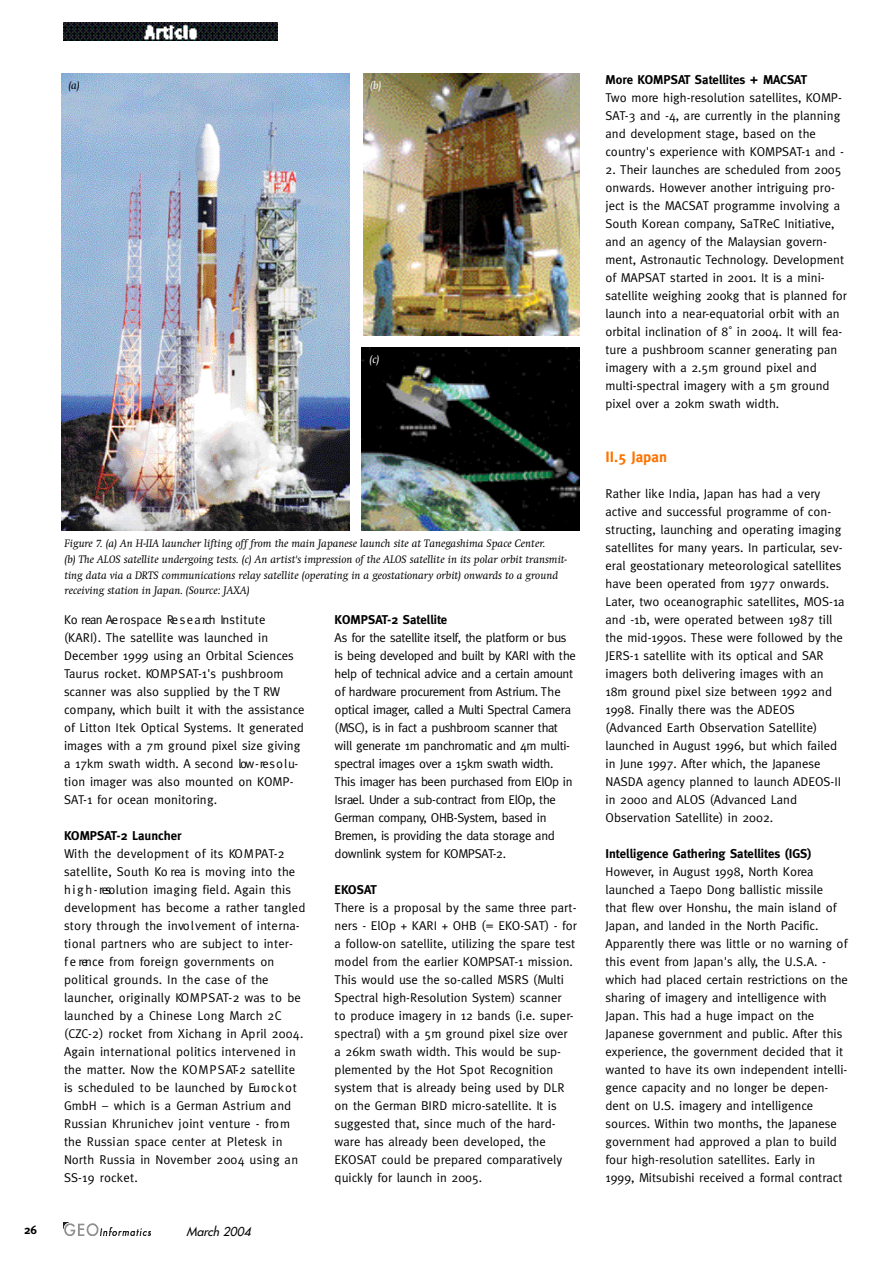
<style>
.page{position:relative;width:893px;height:1263px;background:#fff}
.page>*{position:absolute;margin:0;border:0;box-sizing:border-box;transform-origin:0 0}
.t1{font:700 15px "Meta";color:#fc7300}
.t2{font:12.75px/18px "Meta";color:#000}
.t3{font:12.75px/18px "Meta";letter-spacing:-.025em;color:#000}
.t4{font:700 12.75px "Meta";color:#000}
.t5{font:italic 12px "Futura";color:#000}
.t6{font:700 12px "Meta";color:#000}
.t7{font:italic 11.25px/15.8px "Swift";color:#000}
.t8{font:italic 11.25px "Swift";color:#fff}
</style>
<div class="page">
<img style="left:63px;top:1223px;width:87px;height:13px">
<img style="left:63px;top:23px;width:215px;height:18px">
<img style="left:62px;top:74px;width:288px;height:457px">
<img style="left:363px;top:74px;width:216px;height:262px">
<img style="left:362px;top:347px;width:217px;height:184px">
<p class="t7" style="left:68px;top:79px;width:13px">(a)</p>
<p class="t8" style="left:370px;top:81px;width:13px">(b)</p>
<p class="t8" style="left:369px;top:354px;width:11px">(c)</p>
<p class="t7" style="left:64px;top:536px;width:504px">Figure 7. (a) An H-IIA launcher lifting off from the main Japanese launch site at Tanegashima Space Center.<br>(b) The ALOS satellite undergoing tests. (c) An artist's impression of the ALOS satellite in its polar orbit transmit&shy;ting data via a DRTS communications relay satellite (operating in a geostationary orbit) onwards to a ground receiving station in Japan. (Source: JAXA)</p>
<p class="t2" style="left:64px;top:612px;width:242px">Ko rean Ae rospace Re s e a rch In stitu te (KARI). The satellite was launched in December 1999 using an Orbital Sciences Taurus rocket. KO M P S AT-1's pushbro o m scanner was also supplied by the T RW<br>co m p a n y, which built it with the assistance of Litton Itek Optical Systems. It generated images with a 7m ground pixel size giving a 17km swath width. A second low - re s o l u&shy;tion imager was also mounted on KO M P-<br>S AT-1 for ocean monitoring.</p>
<p class="t4" style="left:64px;top:830px;width:119px">KOMPSAT-2 Launcher</p>
<p class="t2" style="left:64px;top:846px;width:243px">With the development of its KO M PAT-2 satellite, South Ko rea is moving into the<br>h i g h - resolution imaging field. Again this<br>d e velopment has become a rather tangled story through the invo l vement of interna&shy;tional partners who are subject to inter-<br>f e rence from foreign governments on political grounds. In the case of the<br>la u n ch e r, originally KO M P S AT-2 was to be launched by a Chinese Long Ma rch 2C<br>(C ZC-2) rocket from Xichang in April 2004.<br>Again international politics intervened in the matter. Now the KO M P S AT-2 satellite is scheduled to be launched by Eu ro c k o t GmbH – which is a German Astrium and Russian Khrunichev joint ve n tu re - fro m the Russian space center at Pletesk in North Russia in November 2004 using an SS-19 ro ck e t.</p>
<p class="t6" style="left:24px;top:1224px;width:14px">26</p>
<p class="t5" style="left:186px;top:1225px;width:65px">March 2004</p>
<p class="t4" style="left:334px;top:614px;width:114px">KOMPSAT-2 Satellite</p>
<p class="t3" style="left:334px;top:630px;width:243px">As for the satellite itself, the platform or bus is being developed and built by KARI with the help of technical advice and a certain amount of hard w are pro cu rement from Astrium. T h e optical imager, called a Multi Spectral Camera (MSC), is in fact a pushbroom scanner that will generate 1m panchromatic and 4m multi&shy;spectral images over a 15km swath width.<br>This imager has been purchased from ElOp in Israel. Under a sub-contract from ElOp, the German company, OHB-System, based in Bremen, is providing the data storage and<br>d ownlink system for KO M P S AT-2 .</p>
<p class="t4" style="left:334px;top:884px;width:44px">EKOSAT</p>
<p class="t2" style="left:334px;top:900px;width:244px">There is a proposal by the same three part&shy;ners - ElOp + KARI + OHB (= EKO-SAT) - for a follow-on satellite, utilizing the spare test model from the earlier KOMPSAT-1 mission.<br>This would use the so-called MSRS (Multi Spectral high-Resolution System) scanner<br>to produce imagery in 12 bands (i.e. super&shy;spectral) with a 5m ground pixel size over a 26km swath width. This would be sup&shy;plemented by the Hot Spot Recognition system that is already being used by DLR on the German BIRD micro-satellite. It is suggested that, since much of the hard&shy;ware has already been developed, the EKOSAT could be prepared comparatively quickly for launch in 2005.</p>
<p class="t4" style="left:605px;top:74px;width:203px">More KOMPSAT Satellites + MACSAT</p>
<p class="t2" style="left:605px;top:90px;width:240px">Two more high-resolution satellites, KOMP-SAT-3 and -4, are currently in the planning and development stage, based on the country's experience with KOMPSAT-1 and -</p>
<p class="t2" style="left:605px;top:162px;width:243px">2. Their launches are scheduled from 2005 onwards. However another intriguing pro&shy;ject is the MACSAT programme involving a South Korean company, SaTReC Initiative, and an agency of the Malaysian govern&shy;ment, Astronautic Technology. Development of MAPSAT started in 2001. It is a mini&shy;satellite weighing 200kg that is planned for launch into a near-equatorial orbit with an orbital inclination of 8˚ in 2004. It will fea&shy;ture a pushbroom scanner generating pan imagery with a 2.5m ground pixel and multi-spectral imagery with a 5m ground pixel over a 20km swath width.</p>
<p class="t1" style="left:605px;top:450px;width:63px">II.5 Japan</p>
<p class="t2" style="left:605px;top:486px;width:240px">Rather like India, Japan has had a very active and successful programme of con&shy;structing, launching and operating imaging satellites for many years. In particular, sev&shy;eral geostationary meteorological satellites have been operated from 1977 onwards.<br>Later, two oceanographic satellites, MOS-1a and -1b, were operated between 1987 till the mid-1990s. These were followed by the JERS-1 satellite with its optical and SAR imagers both delivering images with an 18m ground pixel size between 1992 and 1998. Finally there was the ADEOS (Advanced Earth Observation Satellite) launched in August 1996, but which failed in June 1997. After which, the Japanese NASDA agency planned to launch ADEOS-II in 2000 and ALOS (Advanced Land Observation Satellite) in 2002.</p>
<p class="t4" style="left:605px;top:848px;width:208px">Intelligence Gathering Satellites (IGS)</p>
<p class="t2" style="left:605px;top:864px;width:244px">However, in August 1998, North Korea launched a Taepo Dong ballistic missile<br>that flew over Honshu, the main island of Japan, and landed in the North Pacific.<br>Apparently there was little or no warning of this event from Japan's ally, the U.S.A. - which had placed certain restrictions on the sharing of imagery and intelligence with Japan. This had a huge impact on the Japanese government and public. After this experience, the government decided that it wanted to have its own independent intelli&shy;gence capacity and no longer be depen&shy;dent on U.S. imagery and intelligence sources. Within two months, the Japanese government had approved a plan to build four high-resolution satellites. Early in<br>1999, Mitsubishi received a formal contract</p>
</div>
